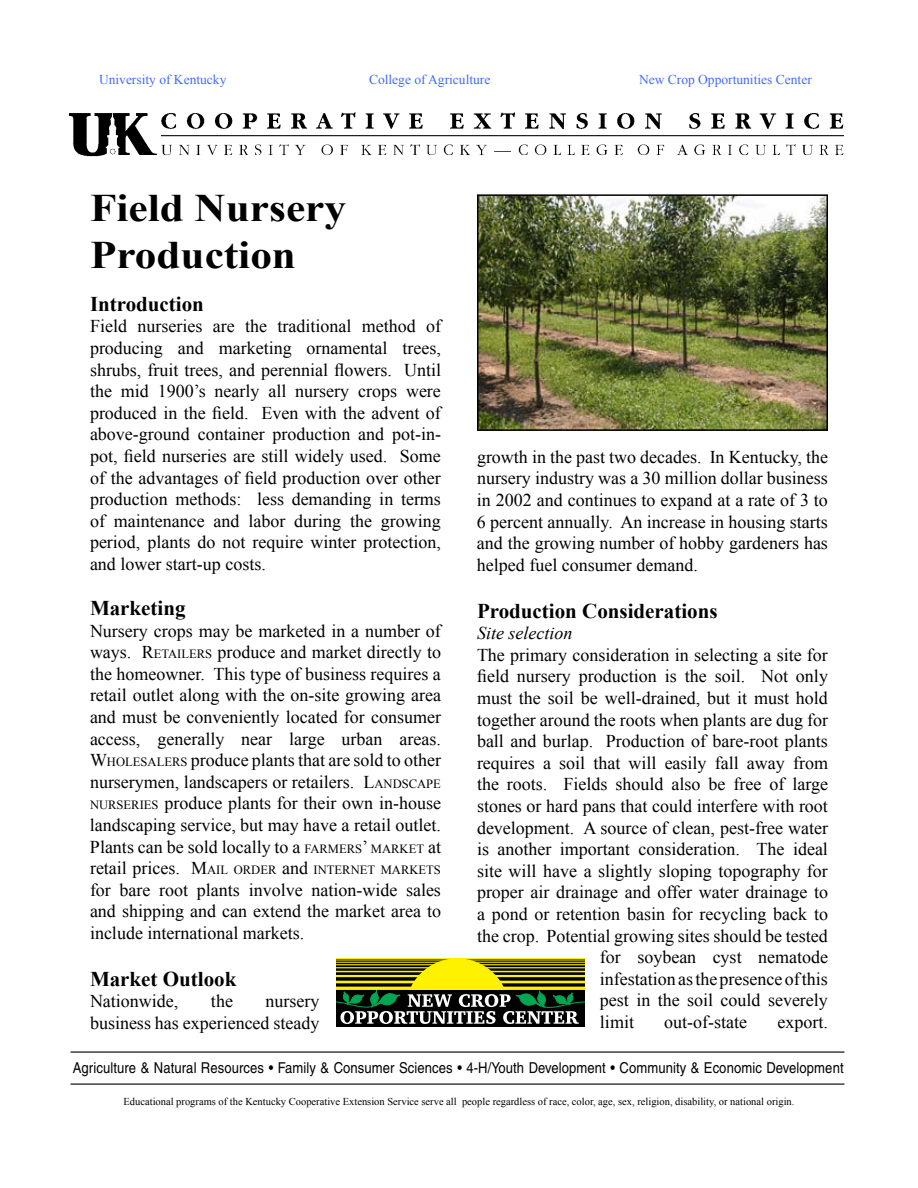
<style>
.page{position:relative;width:918px;height:1188px;background:#fff}
.page>*{position:absolute;margin:0;border:0;box-sizing:border-box;transform-origin:0 0}
.t1{font:700 39px/46.8px "Times New Roman";color:#000;scale:1.11 1}
.t2{font:700 21px "Times New Roman";color:#000}
.t3{font:18px/21.6px "Times New Roman";color:#000;text-align:justify}
.t4{font:italic 18px "Times New Roman";color:#000}
.t5{font:15px "Helvetica";letter-spacing:.01em;color:#000;scale:.87 1}
.t6{font:13.5px "Times New Roman";color:#406bff}
.t7{font:12.6px "Times New Roman";color:#000}
.t8{font:10.5px "Times New Roman";color:#000}
.s1{font-style:inherit}
.s2{font-size:12.6px}
.s3{font-size:18px}
</style>
<div class="page">
<svg style="left:336px;top:959px;width:249px;height:68px;background:#485028"></svg>
<hr style="left:336px;top:987px;width:249px;height:3px;background:#fff200">
<hr style="left:336px;top:981px;width:249px;height:2px;background:#fff200">
<hr style="left:336px;top:975px;width:249px;height:2px;background:#fff200">
<hr style="left:336px;top:971px;width:249px;height:1px;background:#fff200">
<hr style="left:336px;top:967px;width:249px;height:1px;background:#fff200">
<hr style="left:336px;top:964px;width:249px;height:1px;background:#fff200">
<hr style="left:336px;top:962px;width:249px;height:1px;background:#fff200">
<hr style="left:336px;top:958px;width:249px;height:1px;background:#fff200">
<hr style="left:70px;top:1051px;width:774px;height:2px;background:#000">
<hr style="left:70px;top:1084px;width:774px;height:1px;background:#000">
<img style="left:69px;top:112px;width:774px;height:45px">
<img style="left:480px;top:197px;width:345px;height:231px">
<div style="left:477px;top:194px;width:351px;height:237px;border:2px solid #000"></div>
<p class="t6" style="left:99px;top:71px;width:129px">University of Kentucky</p>
<p class="t6" style="left:369px;top:71px;width:123px">College of Agriculture</p>
<p class="t6" style="left:639px;top:71px;width:174px">New Crop Opportunities Center</p>
<h1 class="t1" style="left:90px;top:183px;width:232px">Field Nursery<br>Production</h1>
<p class="t2" style="left:90px;top:289px;width:115px">Introduction</p>
<p class="t3" style="left:90px;top:315px;width:353px">Field nurseries are the traditional method of producing and marketing ornamental trees, shrubs, fruit trees, and perennial flowers. Until the mid 1900’s nearly all nursery crops were produced in the field. Even with the advent of above-ground container production and pot-in&shy;pot, field nurseries are still widely used. Some of the advantages of field production over other production methods: less demanding in terms of maintenance and labor during the growing period, plants do not require winter protection, and lower start-up costs.</p>
<p class="t2" style="left:90px;top:593px;width:97px">Marketing</p>
<p class="t3" style="left:90px;top:620px;width:353px">Nursery crops may be marketed in a number of ways. <span class="s1">R</span><span class="s2">ETAILERS</span> produce and market directly to the homeowner. This type of business requires a retail outlet along with the on-site growing area and must be conveniently located for consumer access, generally near large urban areas.<br><span class="s1">W</span><span class="s2">HOLESALERS</span> produce plants that are sold to other nurserymen, landscapers or retailers. <span class="s1">L</span><span class="s2">ANDSCAPE NURSERIES</span> produce plants for their own in-house landscaping service, but may have a retail outlet.<br>Plants can be sold locally to a <span class="s2">FARMERS</span><span class="s1">’</span> <span class="s2">MARKET</span> at</p>
<p class="t7" style="left:90px;top:862px;width:352px"><span class="s3">retail prices.</span> <span class="s3">M</span>AIL ORDER <span class="s3">and</span> INTERNET MARKETS</p>
<p class="t3" style="left:90px;top:879px;width:353px">for bare root plants involve nation-wide sales and shipping and can extend the market area to include international markets.</p>
<p class="t2" style="left:90px;top:964px;width:148px">Market Outlook</p>
<p class="t3" style="left:90px;top:990px;width:90px">Nationwide,</p>
<p class="t3" style="left:211px;top:990px;width:23px">the</p>
<p class="t3" style="left:477px;top:446px;width:353px">growth in the past two decades. In Kentucky, the nursery industry was a 30 million dollar business in 2002 and continues to expand at a rate of 3 to 6 percent annually. An increase in housing starts and the growing number of hobby gardeners has helped fuel consumer demand.</p>
<p class="t2" style="left:477px;top:596px;width:242px">Production Considerations</p>
<p class="t4" style="left:477px;top:621px;width:97px">Site selection</p>
<p class="t3" style="left:477px;top:644px;width:352px">The primary consideration in selecting a site for</p>
<p class="t3" style="left:477px;top:665px;width:352px">field nursery production is the soil. Not only</p>
<p class="t3" style="left:477px;top:687px;width:352px">must the soil be well-drained, but it must hold</p>
<p class="t3" style="left:477px;top:709px;width:353px">together around the roots when plants are dug for</p>
<p class="t3" style="left:477px;top:730px;width:352px">ball and burlap. Production of bare-root plants</p>
<p class="t3" style="left:477px;top:752px;width:353px">requires a soil that will easily fall away from</p>
<p class="t3" style="left:477px;top:773px;width:353px">the roots. Fields should also be free of large</p>
<p class="t3" style="left:477px;top:795px;width:353px">stones or hard pans that could interfere with root</p>
<p class="t3" style="left:477px;top:817px;width:353px">development. A source of clean, pest-free water</p>
<p class="t3" style="left:477px;top:838px;width:352px">is another important consideration. The ideal</p>
<p class="t3" style="left:477px;top:860px;width:352px">site will have a slightly sloping topography for</p>
<p class="t3" style="left:477px;top:881px;width:353px">proper air drainage and offer water drainage to</p>
<p class="t3" style="left:477px;top:903px;width:353px">a pond or retention basin for recycling back to</p>
<p class="t3" style="left:477px;top:925px;width:352px">the crop. Potential growing sites should be tested</p>
<p class="t3" style="left:600px;top:946px;width:230px">for soybean cyst nematode</p>
<p class="t3" style="left:600px;top:968px;width:230px">infestation as the presence of this</p>
<p class="t3" style="left:600px;top:989px;width:229px">pest in the soil could severely</p>
<p class="t3" style="left:600px;top:1011px;width:36px">limit</p>
<p class="t3" style="left:664px;top:1011px;width:84px">out-of-state</p>
<p class="t3" style="left:778px;top:1011px;width:52px">export.</p>
<p class="t5" style="left:73px;top:1059px;width:888px">Agriculture &amp; Natural Resources • Family &amp; Consumer Sciences • 4-H/Youth Development • Community &amp; Economic Development</p>
<p class="t3" style="left:90px;top:990px;width:231px;text-align:right">nursery<br>business has experienced steady</p>
<p class="t8" style="left:124px;top:1095px;width:672px">Educational programs of the Kentucky Cooperative Extension Service serve all people regardless of race, color, age, sex, religion, disability, or national origin.</p>
</div>
